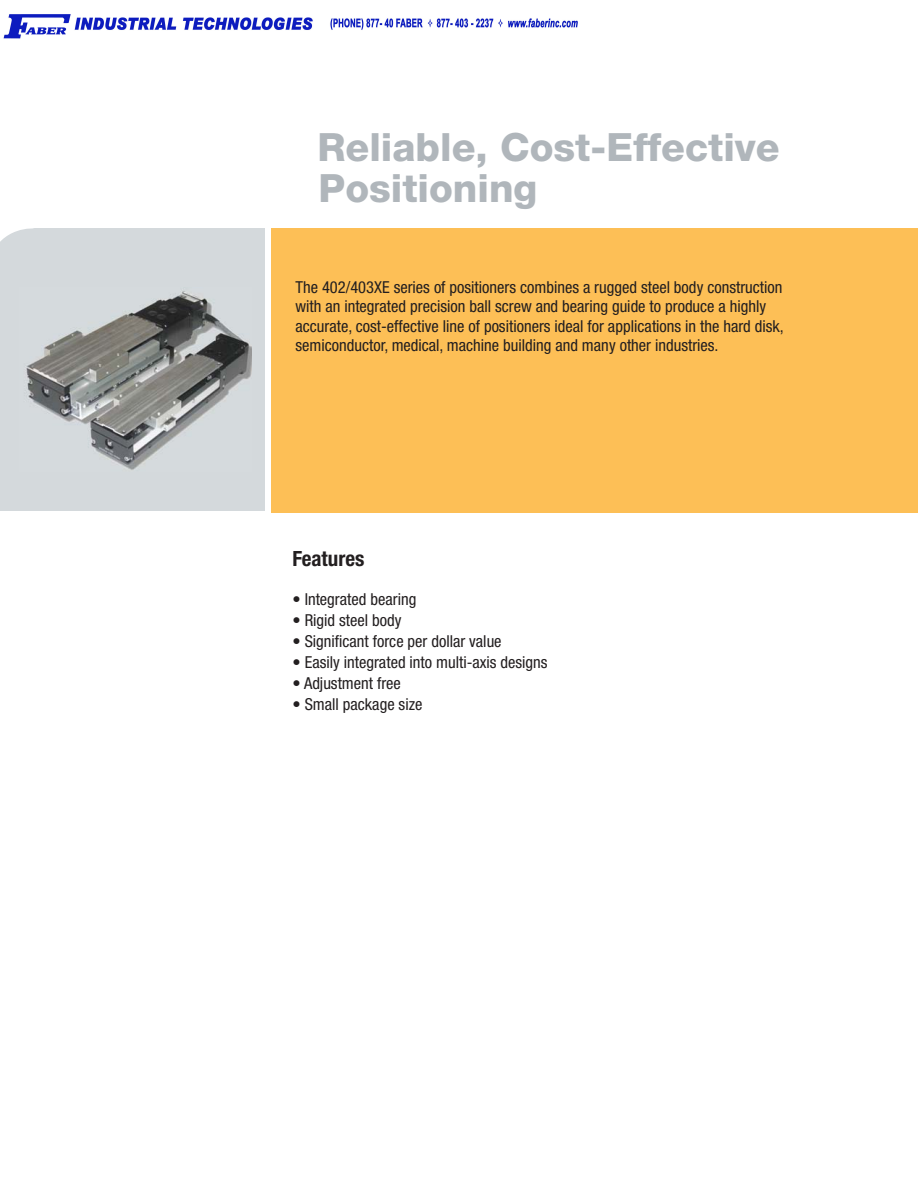
<style>
.page{position:relative;width:918px;height:1188px;background:#fff}
.page>*{position:absolute;margin:0;border:0;box-sizing:border-box;transform-origin:0 0}
.t1{font:800 39px/40.5px "Helvetica Neue";color:#b0b6bb}
.t2{font:700 condensed 21px "Helvetica Neue";color:#231f20}
.t3{font:condensed 16.5px/19.5px "Helvetica Neue";color:#231f20}
</style>
<div class="page">
<div style="left:272px;top:228px;width:646px;height:284px;background:#fdbf56"></div>
<div style="left:0;top:228px;width:264px;height:283px;background:#d4d9dc"></div>
<svg style="left:0;top:228px;width:33px;height:14px"></svg>
<img style="left:26px;top:291px;width:225px;height:179px">
<img style="left:3px;top:14px;width:575px;height:25px">
<h1 class="t1" style="left:317px;top:130px;width:464px">Reliable, Cost-Effective<br>Positioning</h1>
<p class="t3" style="left:296px;top:279px;width:490px">The 402/403XE series of positioners combines a rugged steel body construction with an integrated precision ball screw and bearing guide to produce a highly accurate, cost-effective line of positioners ideal for applications in the hard disk, semiconductor, medical, machine building and many other industries.</p>
<p class="t2" style="left:292px;top:551px;width:73px">Features</p>
<p class="t3" style="left:292px;top:591px;width:125px">• Integrated bearing</p>
<p class="t3" style="left:292px;top:612px;width:111px">• Rigid steel body</p>
<p class="t3" style="left:292px;top:633px;width:211px">• Significant force per dollar value</p>
<p class="t3" style="left:292px;top:654px;width:257px">• Easily integrated into multi-axis designs</p>
<p class="t3" style="left:292px;top:675px;width:110px">• Adjustment free</p>
<p class="t3" style="left:292px;top:696px;width:131px">• Small package size</p>
</div>
